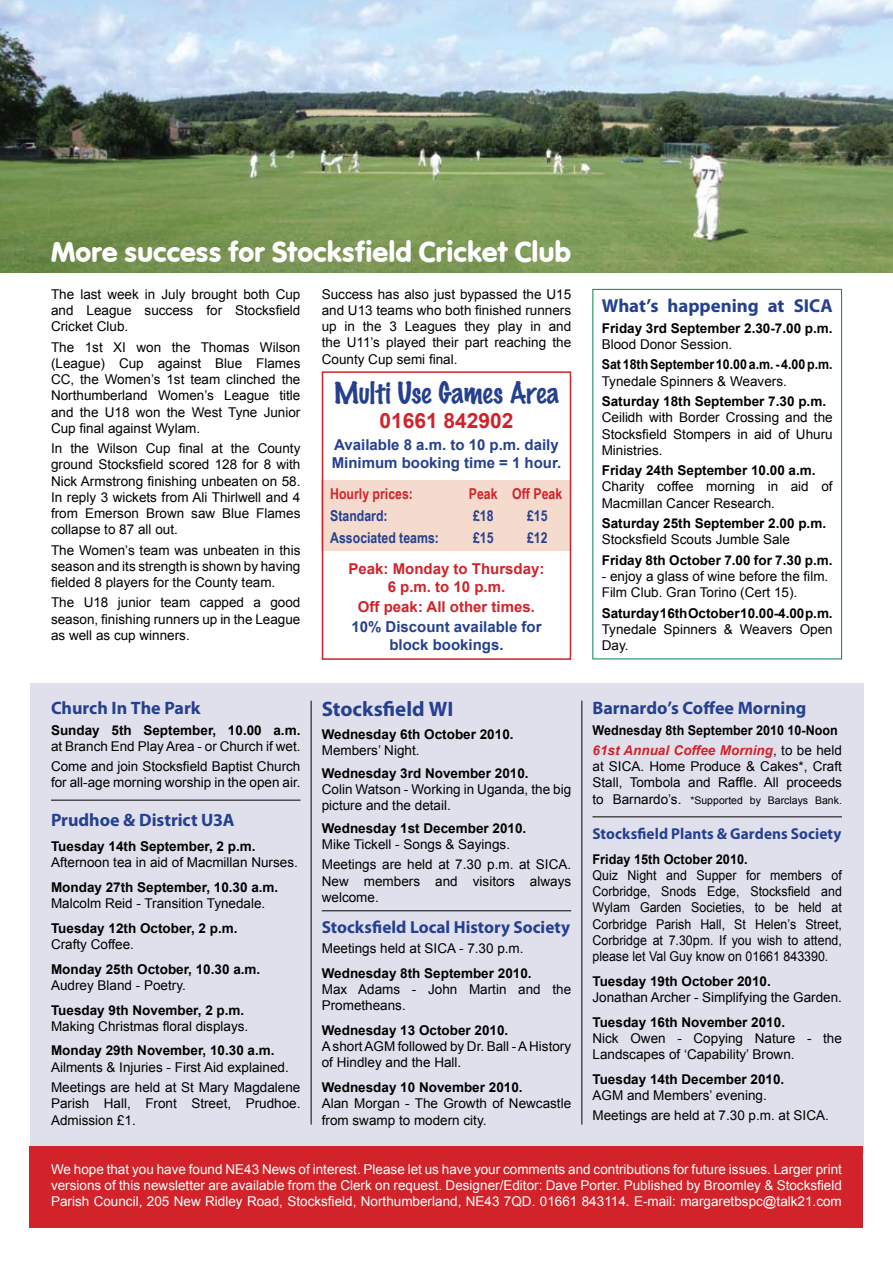
<style>
.page{position:relative;width:893px;height:1263px;background:#fff}
.page>*{position:absolute;margin:0;border:0;box-sizing:border-box;transform-origin:0 0}
.t1{font:30px "VAG Rundschrift D";letter-spacing:-.01em;color:#fff}
.t2{font:100 27px "Marker Felt";letter-spacing:-.005em;color:#25408f}
.t3{font:700 21px "Myriad Pro";color:#25408f}
.t4{font:700 21px "Arial";color:#d2232a}
.t5{font:700 18.75px "Myriad Pro";color:#25408f}
.t6{font:700 18px "Myriad Pro";color:#25408f}
.t7{font:700 17.4px "Myriad Pro";color:#25408f}
.t8{font:700 15.75px "Myriad Pro";letter-spacing:.005em;color:#25408f}
.t9{font:700 15px/18px "Arial";color:#25408f}
.t10{font:700 15px/18px "Arial";color:#d2232a;text-align:center}
.t11{font:700 15px "Arial Narrow";color:#25408f}
.t12{font:700 15px "Arial Narrow";color:#d2232a}
.t13{font:13.5px/16.2px "Arial";color:#000}
.t14{font:700 13.5px "Arial";color:#000}
.t15{font:13.5px/16.2px "Arial";color:#fff;text-align:justify}
.t16{font:13.5px/16.2px "Arial";color:#000;text-align:justify;scale:.92 1}
.t17{font:700 13.5px/20.4px "Arial";color:#000;scale:.93 1}
.t18{font:700 13.5px "Arial";color:#000;scale:.92 1}
.t19{font:700 13.5px "Arial";color:#000;scale:.94 1}
.t20{font:10.5px "Arial";color:#000}
.s1{font-style:italic;color:#d2232a}
.s2{font-weight:400}
.s3{font-size:13.5px}
</style>
<div class="page">
<div style="left:30px;top:683px;width:833px;height:470px;background:#e0e0ed"></div>
<div style="left:30px;top:1147px;width:833px;height:81px;background:#d2232a"></div>
<hr style="left:322px;top:910px;width:249px;height:1px;background:#000">
<hr style="left:581px;top:701px;width:1px;height:424px;background:#000">
<hr style="left:592px;top:816px;width:250px;height:1px;background:#000">
<div style="left:322px;top:480px;width:249px;height:71px;background:#f5dace"></div>
<div style="left:322px;top:371px;width:249px;height:289px;border:2px solid #d2232a"></div>
<div style="left:592px;top:289px;width:250px;height:370px;border:1px solid #00854a"></div>
<img style="left:0;top:0;width:893px;height:273px">
<hr style="left:311px;top:701px;width:1px;height:424px;background:#000">
<hr style="left:51px;top:800px;width:249px;height:1px;background:#000">
<h1 class="t1" style="left:51px;top:235px;width:522px">More success for Stocksfield Cricket Club</h1>
<p class="t13" style="left:51px;top:286px;width:251px;text-align:justify">The last week in July brought both Cup and League success for Stocksfield Cricket Club.</p>
<p class="t13" style="left:51px;top:339px;width:251px;text-align:justify">The 1st XI won the Thomas Wilson (League) Cup against Blue Flames CC, the Women’s 1st team clinched the Northumberland Women’s League title and the U18 won the West Tyne Junior Cup final against Wylam.</p>
<p class="t13" style="left:51px;top:440px;width:251px;text-align:justify">In the Wilson Cup final at the County ground Stocksfield scored 128 for 8 with Nick Armstrong finishing unbeaten on 58.<br>In reply 3 wickets from Ali Thirlwell and 4 from Emerson Brown saw Blue Flames collapse to 87 all out.</p>
<p class="t13" style="left:51px;top:542px;width:251px;text-align:justify">The Women’s team was unbeaten in this season and its strength is shown by having fielded 8 players for the County team.</p>
<p class="t13" style="left:51px;top:595px;width:251px;text-align:justify">The U18 junior team capped a good season, finishing runners up in the League as well as cup winners.</p>
<h3 class="t6" style="left:51px;top:696px;width:151px">Church In The Park</h3>
<p class="t14" style="left:51px;top:721px;width:251px">Sunday 5th September, 10.00 a.m.</p>
<p class="t13" style="left:51px;top:736px;width:251px;line-height:20.4px">at Branch End Play Area - or Church if wet.<br>Come and join Stocksfield Baptist Church</p>
<p class="t13" style="left:51px;top:775px;width:251px">for all-age morning worship in the open air.</p>
<h3 class="t6" style="left:51px;top:808px;width:185px">Prudhoe &amp; District U3A</h3>
<p class="t14" style="left:51px;top:837px;width:206px">Tuesday 14th September, 2 p.m.</p>
<p class="t13" style="left:51px;top:854px;width:248px">Afternoon tea in aid of Macmillan Nurses.</p>
<p class="t14" style="left:51px;top:878px;width:229px">Monday 27th September, 10.30 a.m.</p>
<p class="t13" style="left:51px;top:895px;width:216px">Malcolm Reid - Transition Tynedale.</p>
<p class="t14" style="left:51px;top:919px;width:188px">Tuesday 12th October, 2 p.m.</p>
<p class="t13" style="left:51px;top:936px;width:85px">Crafty Coffee.</p>
<p class="t14" style="left:51px;top:960px;width:211px">Monday 25th October, 10.30 a.m.</p>
<p class="t13" style="left:51px;top:977px;width:136px">Audrey Bland - Poetry.</p>
<p class="t14" style="left:51px;top:1001px;width:195px">Tuesday 9th November, 2 p.m.</p>
<p class="t13" style="left:51px;top:1018px;width:199px">Making Christmas floral displays.</p>
<p class="t14" style="left:51px;top:1042px;width:225px">Monday 29th November, 10.30 a.m.</p>
<p class="t13" style="left:51px;top:1057px;width:251px;line-height:20.4px">Ailments &amp; Injuries - First Aid explained.<br>Meetings are held at St Mary Magdalene</p>
<p class="t13" style="left:51px;top:1095px;width:251px">Parish Hall, Front Street, Prudhoe.<br>Admission £1.</p>
<p class="t13" style="left:322px;top:286px;width:251px;text-align:justify">Success has also just bypassed the U15 and U13 teams who both finished runners up in the 3 Leagues they play in and the U11’s played their part reaching the County Cup semi final.</p>
<h2 class="t2" style="left:334px;top:374px;width:227px">Multi Use Games Area</h2>
<h3 class="t4" style="left:379px;top:406px;width:136px">01661 842902</h3>
<p class="t9" style="left:332px;top:436px;width:231px">Available 8 a.m. to 10 p.m. daily<br>Minimum booking time = 1 hour.</p>
<p class="t12" style="left:330px;top:482px;width:84px">Hourly prices:</p>
<p class="t12" style="left:469px;top:482px;width:95px">Peak Off Peak</p>
<p class="t11" style="left:330px;top:504px;width:59px">Standard:</p>
<p class="t11" style="left:473px;top:504px;width:22px">£18</p>
<p class="t11" style="left:527px;top:504px;width:22px">£15</p>
<p class="t11" style="left:330px;top:527px;width:110px">Associated teams:</p>
<p class="t11" style="left:473px;top:527px;width:22px">£15</p>
<p class="t11" style="left:527px;top:527px;width:22px">£12</p>
<p class="t10" style="left:349px;top:560px;width:197px">Peak: Monday to Thursday:<br>6 p.m. to 10 p.m.</p>
<p class="t10" style="left:358px;top:598px;width:178px">Off peak: All other times.</p>
<p class="t9" style="left:351px;top:618px;width:192px;text-align:center">10% Discount available for block bookings.</p>
<h3 class="t3" style="left:322px;top:696px;width:133px">Stocksfield WI</h3>
<p class="t14" style="left:322px;top:725px;width:193px">Wednesday 6th October 2010.</p>
<p class="t13" style="left:322px;top:742px;width:99px">Members’ Night.</p>
<p class="t14" style="left:322px;top:764px;width:208px">Wednesday 3rd November 2010.</p>
<p class="t13" style="left:322px;top:781px;width:251px">Colin Watson - Working in Uganda, the big picture and the detail.</p>
<p class="t14" style="left:322px;top:819px;width:206px">Wednesday 1st December 2010.</p>
<p class="t13" style="left:322px;top:834px;width:251px;line-height:20.4px">Mike Tickell - Songs &amp; Sayings.<br>Meetings are held at 7.30 p.m. at SICA.</p>
<p class="t13" style="left:322px;top:873px;width:251px">New members and visitors always welcome.</p>
<p class="t7" style="left:322px;top:915px;width:250px">Stocksfield Local History Society</p>
<p class="t13" style="left:322px;top:940px;width:203px">Meetings held at SICA - 7.30 p.m.</p>
<p class="t14" style="left:322px;top:964px;width:211px">Wednesday 8th September 2010.</p>
<p class="t13" style="left:322px;top:981px;width:251px">Max Adams - John Martin and the<br>Prometheans.</p>
<p class="t14" style="left:322px;top:1021px;width:188px">Wednesday 13 October 2010.</p>
<p class="t13" style="left:322px;top:1038px;width:251px">A short AGM followed by Dr. Ball - A History of Hindley and the Hall.</p>
<p class="t14" style="left:322px;top:1078px;width:202px">Wednesday 10 November 2010.</p>
<p class="t13" style="left:322px;top:1096px;width:251px">Alan Morgan - The Growth of Newcastle from swamp to modern city.</p>
<h3 class="t5" style="left:602px;top:294px;width:232px">What’s happening at SICA</h3>
<p class="t14" style="left:602px;top:319px;width:232px">Friday 3rd September 2.30-7.00 p.m.</p>
<p class="t13" style="left:602px;top:336px;width:132px">Blood Donor Session.</p>
<p class="t18" style="left:602px;top:356px;width:252px">Sat 18th September 10.00 a.m. - 4.00 p.m.</p>
<p class="t13" style="left:602px;top:373px;width:187px">Tynedale Spinners &amp; Weavers.</p>
<p class="t14" style="left:602px;top:392px;width:226px">Saturday 18th September 7.30 p.m.</p>
<p class="t13" style="left:602px;top:410px;width:232px;text-align:justify">Ceilidh with Border Crossing and the Stocksfield Stompers in aid of Uhuru Ministries.</p>
<p class="t14" style="left:602px;top:461px;width:215px">Friday 24th September 10.00 a.m.</p>
<p class="t13" style="left:602px;top:479px;width:232px">Charity coffee morning in aid of<br>Macmillan Cancer Research.</p>
<p class="t14" style="left:602px;top:514px;width:226px">Saturday 25th September 2.00 p.m.</p>
<p class="t13" style="left:602px;top:531px;width:190px">Stocksfield Scouts Jumble Sale</p>
<p class="t14" style="left:602px;top:551px;width:232px">Friday 8th October 7.00 for 7.30 p.m.</p>
<p class="t13" style="left:602px;top:568px;width:228px">- enjoy a glass of wine before the film.<br>Film Club. Gran Torino (Cert 15).</p>
<p class="t14" style="left:602px;top:604px;width:232px">Saturday 16th October 10.00-4.00 p.m.</p>
<p class="t13" style="left:602px;top:621px;width:232px">Tynedale Spinners &amp; Weavers Open<br>Day.</p>
<h3 class="t6" style="left:592px;top:696px;width:215px">Barnardo’s Coffee Morning</h3>
<p class="t17" style="left:592px;top:720px;width:270px">Wednesday 8th September 2010 10-Noon<br><span class="s1">61st Annual Coffee Morning</span><span class="s2">, to be held</span></p>
<p class="t13" style="left:592px;top:758px;width:251px">at SICA. Home Produce &amp; Cakes*, Craft<br>Stall, Tombola and Raffle. All proceeds</p>
<p class="t20" style="left:592px;top:793px;width:251px"><span class="s3">to Barnardo’s.</span> *Supported by Barclays Bank.</p>
<p class="t8" style="left:592px;top:823px;width:250px">Stocksfield Plants &amp; Gardens Society</p>
<p class="t19" style="left:592px;top:850px;width:167px">Friday 15th October 2010.</p>
<p class="t16" style="left:592px;top:867px;width:273px">Quiz Night and Supper for members of Corbridge, Snods Edge, Stocksfield and Wylam Garden Societies, to be held at Corbridge Parish Hall, St Helen’s Street, Corbridge at 7.30pm. If you wish to attend, please let Val Guy know on 01661 843390.</p>
<p class="t14" style="left:592px;top:972px;width:180px">Tuesday 19th October 2010.</p>
<p class="t13" style="left:592px;top:989px;width:251px">Jonathan Archer - Simplifying the Garden.</p>
<p class="t14" style="left:592px;top:1013px;width:194px">Tuesday 16th November 2010.</p>
<p class="t13" style="left:592px;top:1030px;width:251px">Nick Owen - Copying Nature - the<br>Landscapes of ‘Capability’ Brown.</p>
<p class="t14" style="left:592px;top:1070px;width:193px">Tuesday 14th December 2010.</p>
<p class="t13" style="left:592px;top:1085px;width:238px;line-height:20.4px">AGM and Members’ evening.<br>Meetings are held at 7.30 p.m. at SICA.</p>
<p class="t15" style="left:51px;top:1161px;width:792px">We hope that you have found NE43 News of interest. Please let us have your comments and contributions for future issues. Larger print versions of this newsletter are available from the Clerk on request. Designer/Editor: Dave Porter. Published by Broomley &amp; Stocksfield Parish Council, 205 New Ridley Road, Stocksfield, Northumberland, NE43 7QD. 01661 843114. E-mail: margaretbspc@talk21.com</p>
</div>
